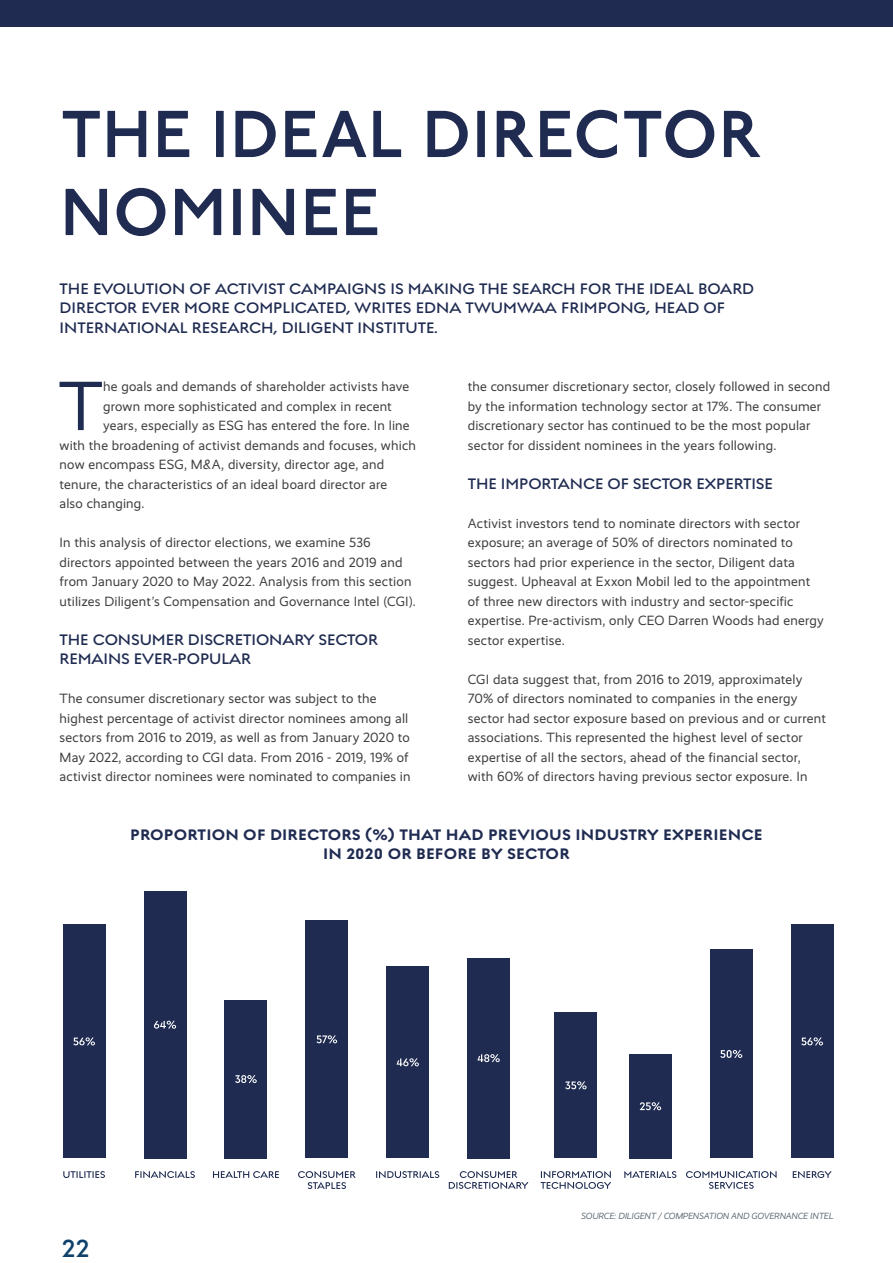
<style>
.page{position:relative;width:893px;height:1263px;background:#fff}
.page>*{position:absolute;margin:0;border:0;box-sizing:border-box;transform-origin:0 0}
.t1{font:70.05px "Realist";color:#1f2b51}
.t2{font:600 66px/78px "P22 Underground";letter-spacing:.025em;color:#1f2b51}
.t3{font:600 27px "Regulator Nova";color:#0d416b}
.t4{font:600 16.5px/19.5px "Regulator Nova";color:#1f2b51}
.t5{font:700 16.5px/19.5px "Regulator Nova";letter-spacing:.01em;color:#1f2b51;text-align:center}
.t6{font:13.5px/19.5px "Realist";letter-spacing:.015em;color:#3f3f3e}
.t7{font:italic 9px "Realist";letter-spacing:-.01em;color:#5a6a71}
</style>
<div class="page">
<div style="left:0;top:0;width:893px;height:27px;background:#1f2b51"></div>
<div style="left:144px;top:891px;width:42px;height:267px;background:#1f2b51"></div>
<svg style="left:135px;top:1171px;width:60px;height:7px"></svg>
<svg style="left:154px;top:1021px;width:22px;height:8px"></svg>
<div style="left:225px;top:1000px;width:42px;height:158px;background:#1f2b51"></div>
<svg style="left:213px;top:1171px;width:66px;height:7px"></svg>
<svg style="left:235px;top:1075px;width:22px;height:8px"></svg>
<div style="left:306px;top:920px;width:42px;height:238px;background:#1f2b51"></div>
<svg style="left:298px;top:1171px;width:58px;height:18px"></svg>
<svg style="left:316px;top:1035px;width:21px;height:8px"></svg>
<div style="left:386px;top:966px;width:43px;height:192px;background:#1f2b51"></div>
<svg style="left:376px;top:1171px;width:63px;height:7px"></svg>
<svg style="left:396px;top:1058px;width:23px;height:8px"></svg>
<svg style="left:449px;top:1171px;width:79px;height:18px"></svg>
<div style="left:467px;top:958px;width:43px;height:200px;background:#1f2b51"></div>
<svg style="left:477px;top:1054px;width:23px;height:8px"></svg>
<div style="left:555px;top:1012px;width:42px;height:146px;background:#1f2b51"></div>
<svg style="left:541px;top:1171px;width:70px;height:18px"></svg>
<svg style="left:565px;top:1081px;width:22px;height:8px"></svg>
<svg style="left:624px;top:1171px;width:52px;height:7px"></svg>
<div style="left:629px;top:1054px;width:43px;height:104px;background:#1f2b51"></div>
<svg style="left:640px;top:1102px;width:21px;height:8px"></svg>
<div style="left:710px;top:950px;width:42px;height:208px;background:#1f2b51"></div>
<svg style="left:686px;top:1171px;width:91px;height:18px"></svg>
<svg style="left:720px;top:1050px;width:22px;height:8px"></svg>
<svg style="left:793px;top:1171px;width:39px;height:7px"></svg>
<div style="left:791px;top:924px;width:42px;height:234px;background:#1f2b51"></div>
<svg style="left:801px;top:1037px;width:22px;height:8px"></svg>
<div style="left:63px;top:924px;width:42px;height:234px;background:#1f2b51"></div>
<svg style="left:63px;top:1171px;width:42px;height:7px"></svg>
<svg style="left:73px;top:1037px;width:22px;height:8px"></svg>
<h2 class="t2" style="left:61px;top:98px;width:702px">THE IDEAL DIRECTOR<br>NOMINEE</h2>
<p class="t4" style="left:60px;top:278px;width:696px">THE EVOLUTION OF ACTIVIST CAMPAIGNS IS MAKING THE SEARCH FOR THE IDEAL BOARD<br>DIRECTOR EVER MORE COMPLICATED, WRITES EDNA TWUMWAA FRIMPONG, HEAD OF<br>INTERNATIONAL RESEARCH, DILIGENT INSTITUTE.</p>
<h1 class="t1" style="left:59px;top:366px;width:45px">T</h1>
<p class="t6" style="left:103px;top:377px;width:308px">he goals and demands of shareholder activists have</p>
<p class="t6" style="left:103px;top:396px;width:290px">grown more sophisticated and complex in recent</p>
<p class="t6" style="left:103px;top:416px;width:308px">years, especially as ESG has entered the fore. In line</p>
<p class="t6" style="left:60px;top:435px;width:358px">with the broadening of activist demands and focuses, which</p>
<p class="t6" style="left:60px;top:455px;width:326px">now encompass ESG, M&amp;A, diversity, director age, and</p>
<p class="t6" style="left:60px;top:474px;width:329px">tenure, the characteristics of an ideal board director are</p>
<p class="t6" style="left:60px;top:494px;width:87px">also changing.</p>
<p class="t6" style="left:60px;top:533px;width:358px">In this analysis of director elections, we examine 536 directors appointed between the years 2016 and 2019 and from January 2020 to May 2022. Analysis from this section utilizes Diligent’s Compensation and Governance Intel (CGI).</p>
<p class="t4" style="left:60px;top:629px;width:320px">THE CONSUMER DISCRETIONARY SECTOR<br>REMAINS EVER-POPULAR</p>
<p class="t6" style="left:60px;top:689px;width:353px">The consumer discretionary sector was subject to the highest percentage of activist director nominees among all sectors from 2016 to 2019, as well as from January 2020 to May 2022, according to CGI data. From 2016 - 2019, 19% of activist director nominees were nominated to companies in</p>
<p class="t6" style="left:468px;top:377px;width:364px">the consumer discretionary sector, closely followed in second by the information technology sector at 17%. The consumer discretionary sector has continued to be the most popular sector for dissident nominees in the years following.</p>
<p class="t4" style="left:468px;top:473px;width:307px">THE IMPORTANCE OF SECTOR EXPERTISE</p>
<p class="t6" style="left:468px;top:513px;width:358px">Activist investors tend to nominate directors with sector exposure; an average of 50% of directors nominated to sectors had prior experience in the sector, Diligent data suggest. Upheaval at Exxon Mobil led to the appointment of three new directors with industry and sector-specific expertise. Pre-activism, only CEO Darren Woods had energy sector expertise.</p>
<p class="t6" style="left:468px;top:669px;width:360px">CGI data suggest that, from 2016 to 2019, approximately 70% of directors nominated to companies in the energy sector had sector exposure based on previous and or current associations. This represented the highest level of sector expertise of all the sectors, ahead of the financial sector, with 60% of directors having previous sector exposure. In</p>
<p class="t5" style="left:130px;top:824px;width:634px">PROPORTION OF DIRECTORS (%) THAT HAD PREVIOUS INDUSTRY EXPERIENCE<br>IN 2020 OR BEFORE BY SECTOR</p>
<h3 class="t3" style="left:62px;top:1232px;width:30px">22</h3>
<p class="t7" style="left:581px;top:1211px;width:254px">SOURCE: DILIGENT / COMPENSATION AND GOVERNANCE INTEL</p>
</div>
